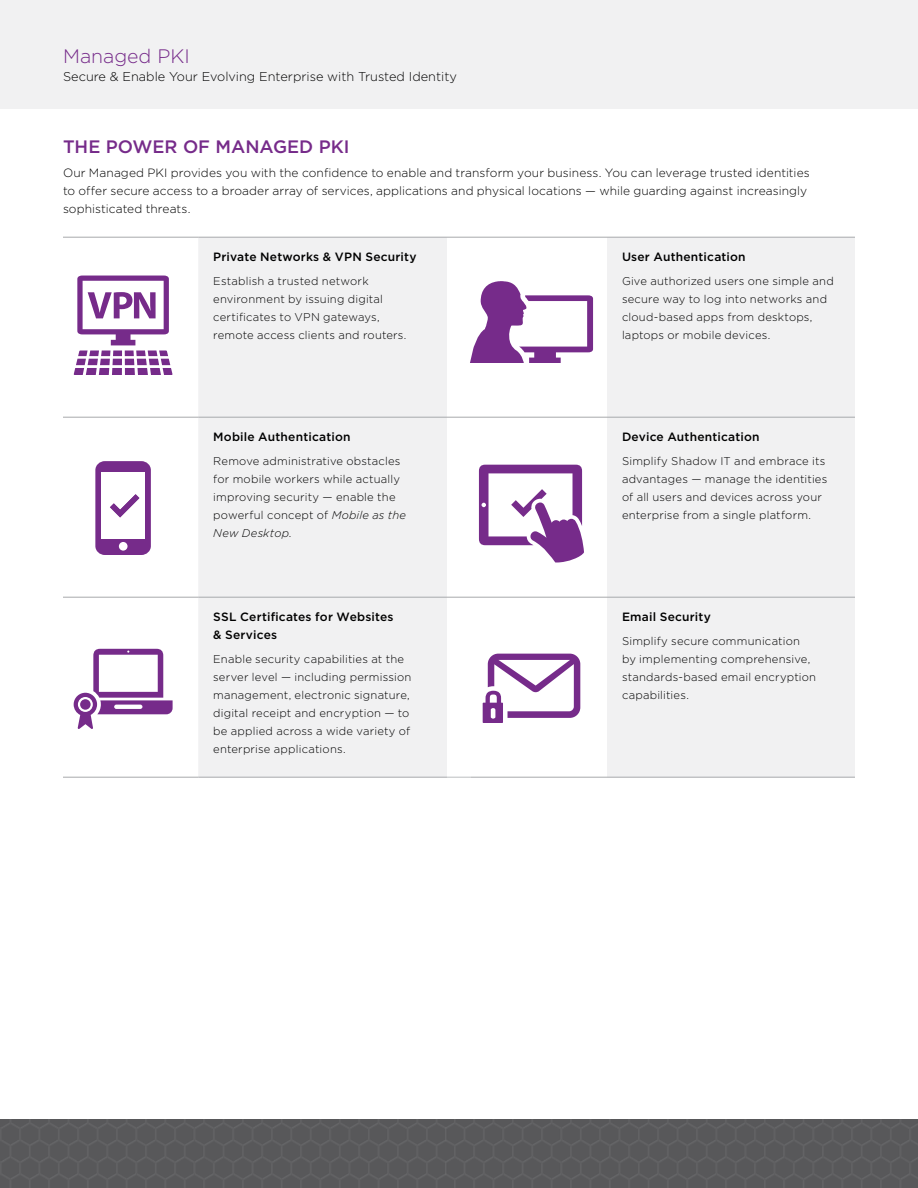
<style>
.page{position:relative;width:918px;height:1188px;background:#fff}
.page>*{position:absolute;margin:0;border:0;box-sizing:border-box;transform-origin:0 0}
.t1{font:300 19.5px "Gotham";color:#762b8a}
.t2{font:500 18px "Gotham";color:#762b8a}
.t3{font:300 12.75px "Gotham";color:#000}
.t4{font:300 12px/18px "Gotham";letter-spacing:.005em;color:#000}
.t5{font:500 12px/18px "Gotham";letter-spacing:.015em;color:#000}
.t6{font:300 11.25px/18px "Gotham";letter-spacing:.015em;color:#000}
.s1{font-style:italic}
</style>
<div class="page">
<div style="left:0;top:0;width:918px;height:110px;background:#f1f1f2"></div>
<img style="left:0;top:1119px;width:918px;height:69px">
<svg style="left:198px;top:238px;width:657px;height:539px;fill:#f1f1f2"></svg>
<hr style="left:471px;top:777px;width:136px;height:1px;background:#a7a9ac">
<hr style="left:607px;top:777px;width:248px;height:1px;background:#a7a9ac">
<hr style="left:63px;top:237px;width:135px;height:1px;background:#a7a9ac">
<hr style="left:198px;top:237px;width:249px;height:1px;background:#a7a9ac">
<hr style="left:63px;top:417px;width:135px;height:1px;background:#a7a9ac">
<hr style="left:198px;top:417px;width:249px;height:1px;background:#a7a9ac">
<hr style="left:63px;top:597px;width:135px;height:1px;background:#a7a9ac">
<hr style="left:198px;top:597px;width:249px;height:1px;background:#a7a9ac">
<hr style="left:471px;top:597px;width:136px;height:1px;background:#a7a9ac">
<hr style="left:607px;top:597px;width:248px;height:1px;background:#a7a9ac">
<hr style="left:63px;top:777px;width:135px;height:1px;background:#a7a9ac">
<hr style="left:198px;top:777px;width:249px;height:1px;background:#a7a9ac">
<hr style="left:471px;top:237px;width:136px;height:1px;background:#a7a9ac">
<hr style="left:607px;top:237px;width:248px;height:1px;background:#a7a9ac">
<hr style="left:471px;top:417px;width:136px;height:1px;background:#a7a9ac">
<hr style="left:607px;top:417px;width:248px;height:1px;background:#a7a9ac">
<svg style="left:447px;top:237px;width:24px;height:1px"></svg>
<svg style="left:447px;top:417px;width:24px;height:1px"></svg>
<svg style="left:447px;top:597px;width:24px;height:1px"></svg>
<svg style="left:447px;top:777px;width:24px;height:1px"></svg>
<svg style="left:74px;top:351px;width:36px;height:24px"></svg>
<div style="left:113px;top:351px;width:9px;height:5px;background:#762b8a"></div>
<div style="left:112px;top:368px;width:10px;height:7px;background:#762b8a"></div>
<div style="left:125px;top:359px;width:9px;height:6px;background:#762b8a"></div>
<div style="left:125px;top:368px;width:10px;height:7px;background:#762b8a"></div>
<div style="left:113px;top:359px;width:9px;height:6px;background:#762b8a"></div>
<div style="left:125px;top:351px;width:9px;height:5px;background:#762b8a"></div>
<svg style="left:136px;top:351px;width:37px;height:24px"></svg>
<svg style="left:77px;top:276px;width:92px;height:69px"></svg>
<svg style="left:470px;top:281px;width:123px;height:82px"></svg>
<div style="left:95px;top:461px;width:56px;height:94px;background:#762b8a;border-radius:9px"></div>
<div style="left:101px;top:473px;width:44px;height:66px;background:#fff"></div>
<div style="left:119px;top:542px;width:9px;height:9px;background:#fff;border-radius:50%"></div>
<svg style="left:110px;top:494px;width:30px;height:24px"></svg>
<svg style="left:479px;top:465px;width:105px;height:97px"></svg>
<svg style="left:74px;top:649px;width:99px;height:80px"></svg>
<div style="left:80px;top:699px;width:11px;height:11px;background:#762b8a;border-radius:50%"></div>
<svg style="left:483px;top:654px;width:97px;height:69px"></svg>
<h1 class="t1" style="left:63px;top:45px;width:128px">Managed PKI</h1>
<p class="t3" style="left:63px;top:70px;width:395px">Secure &amp; Enable Your Evolving Enterprise with Trusted Identity</p>
<h2 class="t2" style="left:63px;top:136px;width:288px">THE POWER OF MANAGED PKI</h2>
<p class="t4" style="left:63px;top:164px;width:748px">Our Managed PKI provides you with the confidence to enable and transform your business. You can leverage trusted identities to offer secure access to a broader array of services, applications and physical locations — while guarding against increasingly sophisticated threats.</p>
<p class="t5" style="left:213px;top:247px;width:205px">Private Networks &amp; VPN Security</p>
<p class="t6" style="left:213px;top:272px;width:195px">Establish a trusted network environment by issuing digital certificates to VPN gateways, remote access clients and routers.</p>
<p class="t5" style="left:622px;top:247px;width:125px">User Authentication</p>
<p class="t6" style="left:622px;top:272px;width:213px">Give authorized users one simple and secure way to log into networks and cloud-based apps from desktops, laptops or mobile devices.</p>
<p class="t5" style="left:213px;top:427px;width:139px">Mobile Authentication</p>
<p class="t6" style="left:213px;top:452px;width:194px">Remove administrative obstacles for mobile workers while actually improving security — enable the powerful concept of <span class="s1">Mobile as the<br>New Desktop</span>.</p>
<p class="t5" style="left:213px;top:607px;width:182px">SSL Certificates for Websites &amp; Services</p>
<p class="t6" style="left:213px;top:650px;width:200px">Enable security capabilities at the server level — including permission management, electronic signature, digital receipt and encryption — to be applied across a wide variety of enterprise applications.</p>
<p class="t5" style="left:622px;top:427px;width:139px">Device Authentication</p>
<p class="t6" style="left:622px;top:452px;width:207px">Simplify Shadow IT and embrace its advantages — manage the identities of all users and devices across your enterprise from a single platform.</p>
<p class="t5" style="left:622px;top:607px;width:90px">Email Security</p>
<p class="t6" style="left:622px;top:632px;width:196px">Simplify secure communication by implementing comprehensive, standards-based email encryption capabilities.</p>
</div>
